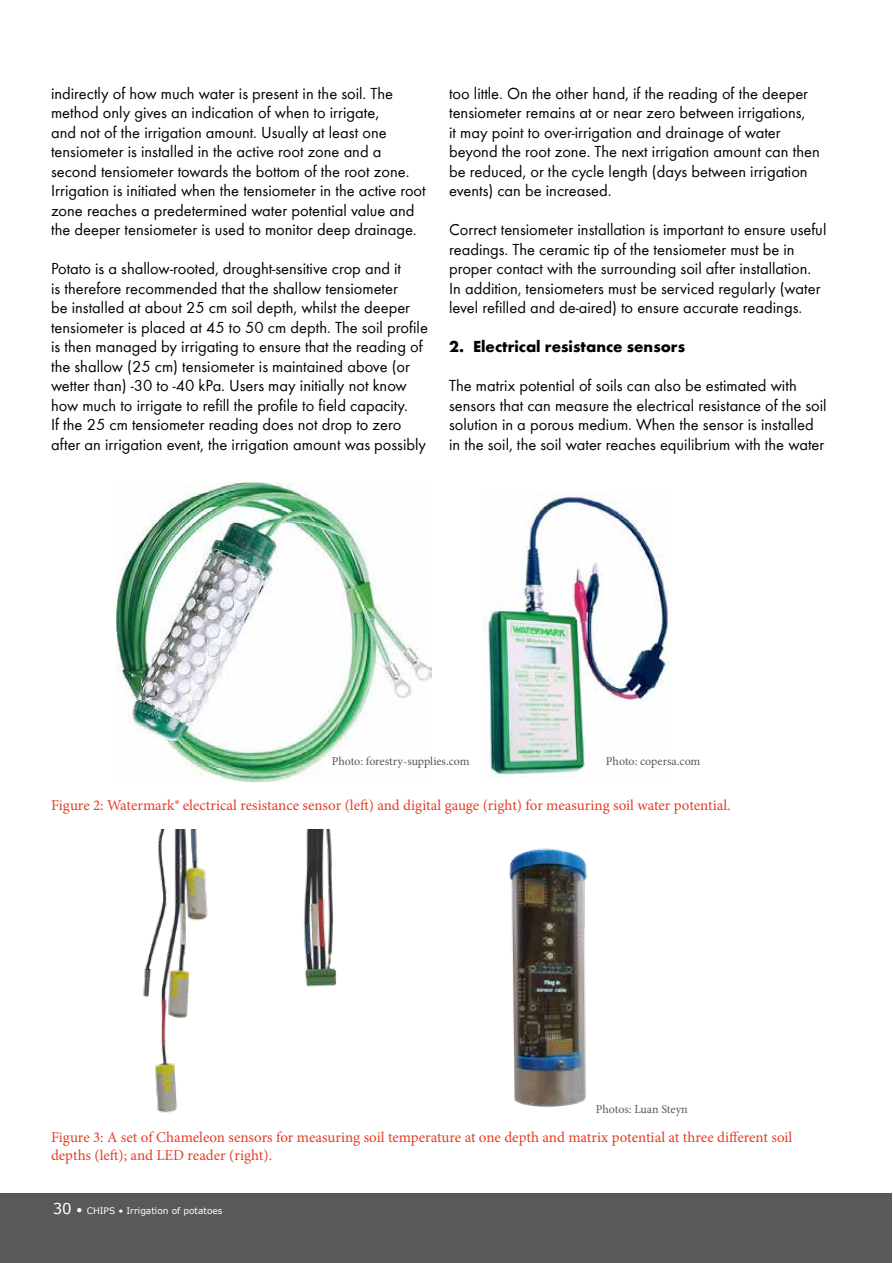
<style>
.page{position:relative;width:893px;height:1263px;background:#fff}
.page>*{position:absolute;margin:0;border:0;box-sizing:border-box;transform-origin:0 0}
.t1{font:16.5px/19.5px "Bright";color:#000}
.t2{font:700 16.5px "Bright";color:#000}
.t3{font:15px/18px "Minion Pro";color:#e43e26}
.t4{font:12px "Minion Pro";letter-spacing:-.005em;color:#58595b}
.t5{font:9px "MS Reference Sans Serif";color:#fff}
.s1{font-size:15px}
.s2{font-size:12px}
</style>
<div class="page">
<div style="left:0;top:1193px;width:892px;height:70px;background:#58595b"></div>
<img style="left:116px;top:483px;width:315px;height:299px">
<img style="left:483px;top:493px;width:189px;height:284px">
<img style="left:143px;top:829px;width:194px;height:284px">
<img style="left:509px;top:848px;width:78px;height:259px">
<p class="t1" style="left:51px;top:84px;width:376px">indirectly of how much water is present in the soil. The method only gives an indication of when to irrigate,<br>and not of the irrigation amount. Usually at least one tensiometer is installed in the active root zone and a second tensiometer towards the bottom of the root zone.<br>Irrigation is initiated when the tensiometer in the active root zone reaches a predetermined water potential value and the deeper tensiometer is used to monitor deep drainage.</p>
<p class="t1" style="left:51px;top:259px;width:378px">Potato is a shallow-rooted, drought-sensitive crop and it<br>is therefore recommended that the shallow tensiometer<br>be installed at about 25 cm soil depth, whilst the deeper tensiometer is placed at 45 to 50 cm depth. The soil profile is then managed by irrigating to ensure that the reading of the shallow (25 cm) tensiometer is maintained above (or wetter than) -30 to -40 kPa. Users may initially not know how much to irrigate to refill the profile to field capacity.<br>If the 25 cm tensiometer reading does not drop to zero after an irrigation event, the irrigation amount was possibly</p>
<p class="t1" style="left:449px;top:84px;width:372px">too little. On the other hand, if the reading of the deeper tensiometer remains at or near zero between irrigations,<br>it may point to over-irrigation and drainage of water beyond the root zone. The next irrigation amount can then be reduced, or the cycle length (days between irrigation events) can be increased.</p>
<p class="t1" style="left:449px;top:220px;width:379px">Correct tensiometer installation is important to ensure useful readings. The ceramic tip of the tensiometer must be in proper contact with the surrounding soil after installation.<br>In addition, tensiometers must be serviced regularly (water level refilled and de-aired) to ensure accurate readings.</p>
<p class="t2" style="left:449px;top:337px;width:238px">2. Electrical resistance sensors</p>
<p class="t1" style="left:449px;top:376px;width:379px">The matrix potential of soils can also be estimated with sensors that can measure the electrical resistance of the soil solution in a porous medium. When the sensor is installed in the soil, the soil water reaches equilibrium with the water</p>
<p class="t4" style="left:332px;top:753px;width:139px">Photo: forestry-supplies.com</p>
<p class="t4" style="left:606px;top:753px;width:96px">Photo: copersa.com</p>
<p class="t3" style="left:51px;top:797px;width:681px">Figure 2: Watermark® electrical resistance sensor (left) and digital gauge (right) for measuring soil water potential.</p>
<p class="t4" style="left:596px;top:1101px;width:94px">Photos: Luan Steyn</p>
<p class="t3" style="left:51px;top:1128px;width:743px">Figure 3: A set of Chameleon sensors for measuring soil temperature at one depth and matrix potential at three different soil depths (left); and LED reader (right).</p>
<p class="t5" style="left:53px;top:1205px;width:171px"><span class="s1">30</span> <span class="s2">•</span> CHIPS • Irrigation of potatoes</p>
</div>
